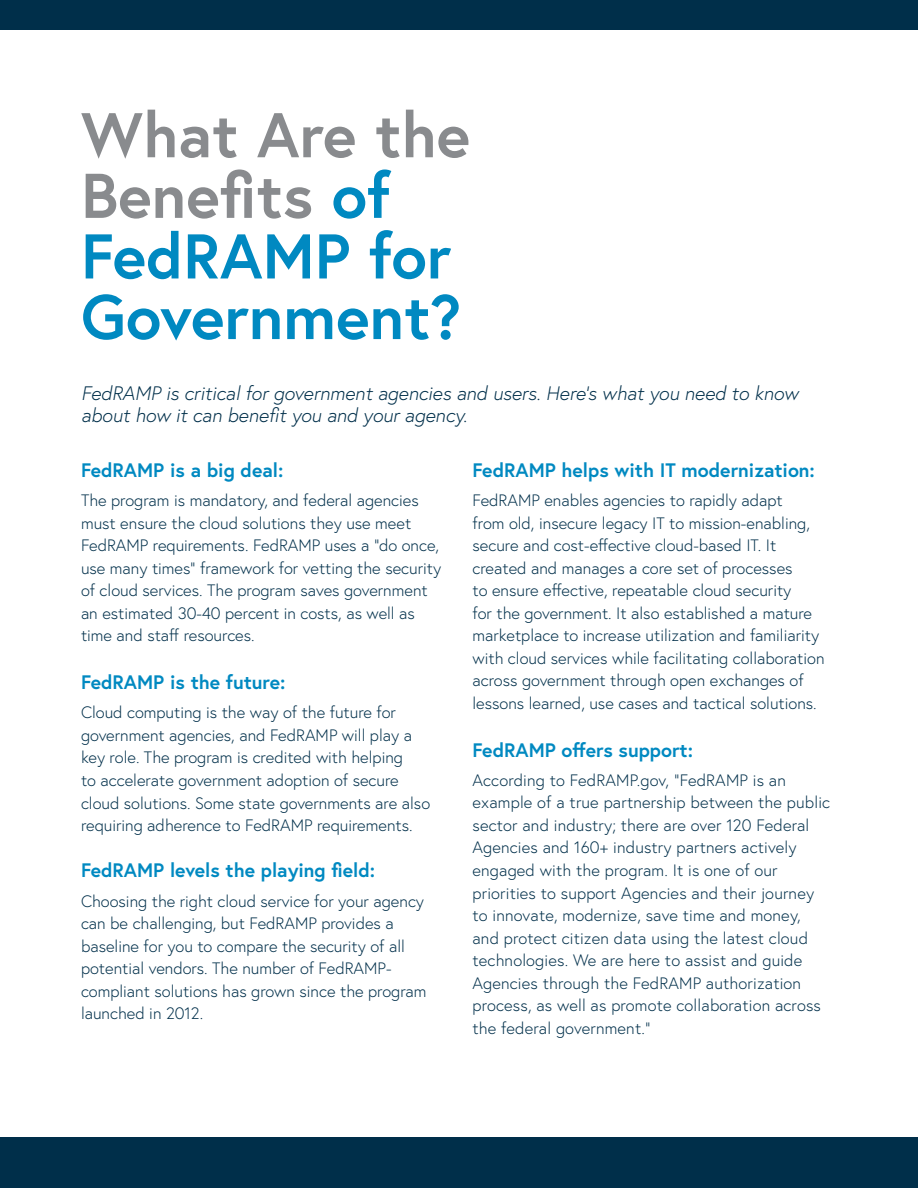
<style>
.page{position:relative;width:918px;height:1188px;background:#fff}
.page>*{position:absolute;margin:0;border:0;box-sizing:border-box;transform-origin:0 0}
.t1{font:700 63px/60.6px "Europa";color:#0089c1}
.t2{font:700 19.5px "Europa";color:#0089c1}
.t3{font:italic 300 19.5px/22.5px "Europa";color:#002f4a}
.t4{font:300 16.5px/22.5px "Europa";color:#002f4a}
.s1{color:#898b8e}
</style>
<div class="page">
<div style="left:0;top:0;width:918px;height:30px;background:#002f4a"></div>
<div style="left:0;top:1137px;width:918px;height:51px;background:#002f4a"></div>
<h1 class="t1" style="left:81px;top:103px;width:391px"><span class="s1">What Are the<br>Benefits</span> of<br>FedRAMP for<br>Government?</h1>
<p class="t3" style="left:81px;top:381px;width:719px">FedRAMP is critical for government agencies and users. Here’s what you need to know about how it can benefit you and your agency.</p>
<p class="t2" style="left:81px;top:457px;width:204px">FedRAMP is a big deal:</p>
<p class="t4" style="left:81px;top:489px;width:362px">The program is mandatory, and federal agencies must ensure the cloud solutions they use meet FedRAMP requirements. FedRAMP uses a “do once, use many times” framework for vetting the security of cloud services. The program saves government an estimated 30-40 percent in costs, as well as time and staff resources.</p>
<p class="t2" style="left:81px;top:669px;width:206px">FedRAMP is the future:</p>
<p class="t4" style="left:81px;top:701px;width:351px">Cloud computing is the way of the future for government agencies, and FedRAMP will play a key role. The program is credited with helping<br>to accelerate government adoption of secure cloud solutions. Some state governments are also requiring adherence to FedRAMP requirements.</p>
<p class="t2" style="left:81px;top:857px;width:296px">FedRAMP levels the playing field:</p>
<p class="t4" style="left:81px;top:890px;width:347px">Choosing the right cloud service for your agency can be challenging, but FedRAMP provides a baseline for you to compare the security of all potential vendors. The number of FedRAMP&shy;compliant solutions has grown since the program launched in 2012.</p>
<p class="t2" style="left:472px;top:457px;width:344px">FedRAMP helps with IT modernization:</p>
<p class="t4" style="left:472px;top:489px;width:354px">FedRAMP enables agencies to rapidly adapt<br>from old, insecure legacy IT to mission-enabling, secure and cost-effective cloud-based IT. It created and manages a core set of processes<br>to ensure effective, repeatable cloud security<br>for the government. It also established a mature marketplace to increase utilization and familiarity with cloud services while facilitating collaboration across government through open exchanges of lessons learned, use cases and tactical solutions.</p>
<p class="t2" style="left:472px;top:737px;width:222px">FedRAMP offers support:</p>
<p class="t4" style="left:472px;top:769px;width:359px">According to FedRAMP.gov, “FedRAMP is an example of a true partnership between the public sector and industry; there are over 120 Federal Agencies and 160+ industry partners actively engaged with the program. It is one of our priorities to support Agencies and their journey to innovate, modernize, save time and money, and protect citizen data using the latest cloud technologies. We are here to assist and guide Agencies through the FedRAMP authorization process, as well as promote collaboration across the federal government.”</p>
</div>
